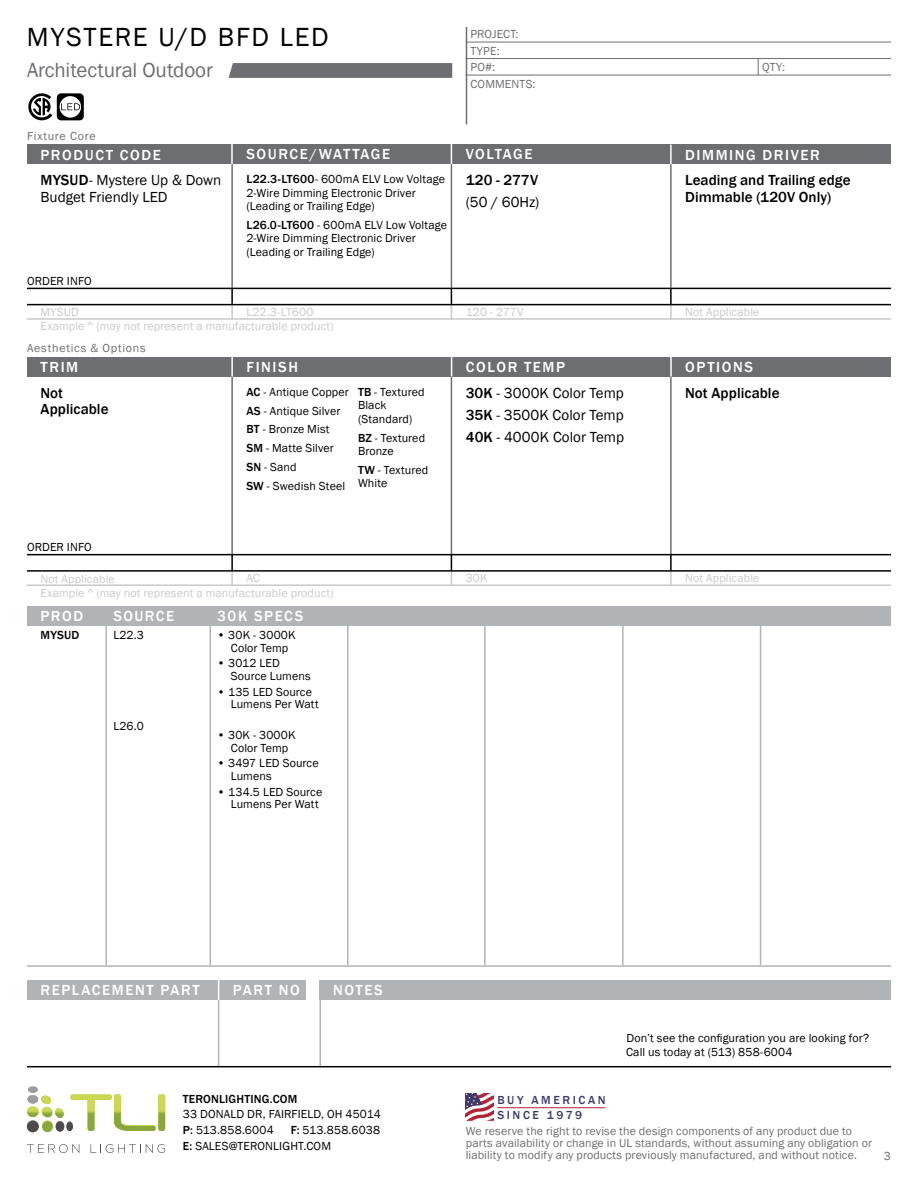
<style>
.page{position:relative;width:918px;height:1188px;background:#fff}
.page>*{position:absolute;margin:0;border:0;box-sizing:border-box;transform-origin:0 0}
.t1{font:27px "Franklin Gothic";letter-spacing:.065em;color:#000}
.t2{font:21px "Franklin Gothic";letter-spacing:-.005em;color:#6d6e71}
.t3{font:500 15px "Franklin Gothic";letter-spacing:.105em;color:#fff}
.t4{font:15px/21.9px "Franklin Gothic";color:#000}
.t5{font:500 15px/16.5px "Franklin Gothic";letter-spacing:.005em;color:#000}
.t6{font:12px/13.5px "Franklin Gothic";letter-spacing:.01em;color:#000}
.t7{font:12px/12px "Franklin Gothic";letter-spacing:.01em;color:#6d6e71}
.t8{font:12px "Franklin Gothic";letter-spacing:.01em;color:#c8c9cb}
.t9{font:500 12px "Franklin Gothic";letter-spacing:.015em;color:#000}
.t10{font:500 12px/15px "Franklin Gothic";letter-spacing:.215em;color:#3d3b6e}
.t11{font:12px "Franklin Gothic";letter-spacing:.065em;color:#6d6e71}
.t12{font:12px "Franklin Gothic";letter-spacing:.06em;color:#6d6e71}
.s1{font-weight:500}
</style>
<div class="page">
<hr style="left:218px;top:997px;width:1px;height:70px;background:#b1b4b6">
<hr style="left:231px;top:370px;width:2px;height:185px;background:#6d6e71">
<hr style="left:670px;top:370px;width:2px;height:185px;background:#6d6e71">
<hr style="left:451px;top:370px;width:1px;height:185px;background:#6d6e71">
<hr style="left:231px;top:158px;width:2px;height:130px;background:#6d6e71">
<hr style="left:670px;top:158px;width:2px;height:130px;background:#6d6e71">
<hr style="left:451px;top:158px;width:1px;height:130px;background:#6d6e71">
<div style="left:27px;top:145px;width:864px;height:19px;background:#6d6e71"></div>
<hr style="left:466px;top:27px;width:1px;height:97px;background:#6d6e71">
<hr style="left:466px;top:42px;width:425px;height:1px;background:#6d6e71">
<hr style="left:466px;top:58px;width:425px;height:1px;background:#6d6e71">
<hr style="left:466px;top:75px;width:425px;height:1px;background:#6d6e71">
<hr style="left:231px;top:141px;width:2px;height:23px;background:#fff">
<svg style="left:670px;top:145px;width:2px;height:19px"></svg>
<svg style="left:451px;top:145px;width:1px;height:19px"></svg>
<div style="left:27px;top:357px;width:864px;height:20px;background:#6d6e71"></div>
<div style="left:27px;top:606px;width:864px;height:20px;background:#b1b4b6"></div>
<hr style="left:231px;top:351px;width:2px;height:26px;background:#fff">
<hr style="left:670px;top:354px;width:2px;height:23px;background:#fff">
<svg style="left:451px;top:357px;width:1px;height:20px"></svg>
<div style="left:27px;top:980px;width:279px;height:20px;background:#b1b4b6"></div>
<div style="left:320px;top:980px;width:571px;height:20px;background:#b1b4b6"></div>
<svg style="left:758px;top:59px;width:1px;height:16px"></svg>
<svg style="left:670px;top:289px;width:2px;height:29px"></svg>
<svg style="left:451px;top:289px;width:1px;height:29px"></svg>
<svg style="left:231px;top:289px;width:2px;height:29px"></svg>
<hr style="left:27px;top:288px;width:864px;height:1px;background:#000">
<hr style="left:27px;top:304px;width:864px;height:1px;background:#000">
<hr style="left:27px;top:318px;width:864px;height:2px;background:#c8c9cb">
<svg style="left:670px;top:555px;width:2px;height:29px"></svg>
<svg style="left:451px;top:555px;width:1px;height:29px"></svg>
<svg style="left:231px;top:555px;width:2px;height:29px"></svg>
<hr style="left:27px;top:554px;width:864px;height:1px;background:#000">
<hr style="left:27px;top:570px;width:864px;height:2px;background:#000">
<hr style="left:27px;top:584px;width:864px;height:2px;background:#c8c9cb">
<hr style="left:105px;top:610px;width:2px;height:355px;background:#b1b4b6">
<hr style="left:622px;top:610px;width:2px;height:355px;background:#b1b4b6">
<hr style="left:760px;top:610px;width:1px;height:355px;background:#b1b4b6">
<hr style="left:210px;top:610px;width:1px;height:355px;background:#b1b4b6">
<hr style="left:347px;top:610px;width:2px;height:355px;background:#b1b4b6">
<hr style="left:484px;top:610px;width:2px;height:355px;background:#b1b4b6">
<hr style="left:27px;top:965px;width:864px;height:2px;background:#b1b4b6">
<svg style="left:218px;top:980px;width:1px;height:20px"></svg>
<hr style="left:320px;top:997px;width:1px;height:70px;background:#b1b4b6">
<svg style="left:229px;top:63px;width:223px;height:15px;background:#6f7073"></svg>
<svg style="left:28px;top:93px;width:56px;height:27px"></svg>
<hr style="left:27px;top:1066px;width:864px;height:1px;background:#000">
<svg style="left:27px;top:1086px;width:138px;height:46px"></svg>
<svg style="left:27px;top:1144px;width:52px;height:9px"></svg>
<svg style="left:91px;top:1144px;width:74px;height:9px"></svg>
<svg style="left:466px;top:1093px;width:28px;height:28px"></svg>
<hr style="left:497px;top:1107px;width:108px;height:1px;background:#b22335">
<h1 class="t1" style="left:27px;top:20px;width:303px">MYSTERE U/D BFD LED</h1>
<h2 class="t2" style="left:27px;top:57px;width:187px">Architectural Outdoor</h2>
<p class="t12" style="left:27px;top:129px;width:70px">Fixture Core</p>
<p class="t7" style="left:470px;top:26px;width:50px;line-height:16.4px">PROJECT:<br>TYPE:</p>
<p class="t7" style="left:470px;top:78px;width:67px">COMMENTS:</p>
<p class="t7" style="left:470px;top:61px;width:26px">PO#:</p>
<p class="t7" style="left:762px;top:61px;width:24px">QTY:</p>
<p class="t3" style="left:40px;top:146px;width:122px">PRODUCT CODE</p>
<p class="t3" style="left:246px;top:145px;width:145px">SOURCE/WATTAGE</p>
<p class="t3" style="left:466px;top:145px;width:68px">VOLTAGE</p>
<p class="t3" style="left:685px;top:146px;width:136px">DIMMING DRIVER</p>
<p class="t4" style="left:40px;top:172px;width:182px;line-height:16.5px"><span class="s1">MYSUD</span>- Mystere Up &amp; Down<br>Budget Friendly LED</p>
<p class="t6" style="left:246px;top:173px;width:200px"><span class="s1">L22.3-LT600</span>- 600mA ELV Low Voltage<br>2-Wire Dimming Electronic Driver (Leading or Trailing Edge)</p>
<p class="t6" style="left:246px;top:219px;width:202px"><span class="s1">L26.0-LT600</span> - 600mA ELV Low Voltage<br>2-Wire Dimming Electronic Driver (Leading or Trailing Edge)</p>
<p class="t6" style="left:27px;top:275px;width:66px">ORDER INFO</p>
<p class="t5" style="left:466px;top:172px;width:74px">120 - 277V</p>
<p class="t4" style="left:466px;top:191px;width:75px">(50 / 60Hz)</p>
<p class="t5" style="left:685px;top:172px;width:167px">Leading and Trailing edge<br>Dimmable (120V Only)</p>
<p class="t8" style="left:41px;top:305px;width:40px">MYSUD</p>
<p class="t8" style="left:246px;top:305px;width:69px">L22.3-LT600</p>
<p class="t8" style="left:466px;top:305px;width:59px">120 - 277V</p>
<p class="t8" style="left:685px;top:305px;width:76px">Not Applicable</p>
<p class="t8" style="left:40px;top:319px;width:295px">Example ^ (may not represent a manufacturable product)</p>
<p class="t11" style="left:27px;top:341px;width:120px">Aesthetics &amp; Options</p>
<p class="t3" style="left:41px;top:358px;width:39px">TRIM</p>
<p class="t3" style="left:247px;top:358px;width:53px">FINISH</p>
<p class="t3" style="left:466px;top:358px;width:101px">COLOR TEMP</p>
<p class="t3" style="left:685px;top:358px;width:69px">OPTIONS</p>
<p class="t5" style="left:40px;top:385px;width:70px">Not<br>Applicable</p>
<p class="t6" style="left:27px;top:540px;width:66px">ORDER INFO</p>
<p class="t6" style="left:246px;top:382px;width:104px;line-height:18.9px"><span class="s1">AC</span> - Antique Copper<br><span class="s1">AS</span> - Antique Silver<br><span class="s1">BT</span> - Bronze Mist<br><span class="s1">SM</span> - Matte Silver<br><span class="s1">SN</span> - Sand<br><span class="s1">SW</span> - Swedish Steel</p>
<p class="t6" style="left:358px;top:385px;width:68px"><span class="s1">TB</span> - Textured<br>Black (Standard)</p>
<p class="t6" style="left:358px;top:431px;width:69px"><span class="s1">BZ</span> - Textured<br>Bronze</p>
<p class="t6" style="left:358px;top:463px;width:72px"><span class="s1">TW</span> - Textured<br>White</p>
<p class="t4" style="left:466px;top:382px;width:160px;text-align:justify"><span class="s1">30K</span> - 3000K Color Temp <span class="s1">35K</span> - 3500K Color Temp <span class="s1">40K</span> - 4000K Color Temp</p>
<p class="t5" style="left:685px;top:385px;width:96px">Not Applicable</p>
<p class="t8" style="left:41px;top:571px;width:76px">Not Applicable</p>
<p class="t8" style="left:466px;top:571px;width:23px">30K</p>
<p class="t8" style="left:685px;top:571px;width:76px">Not Applicable</p>
<p class="t8" style="left:246px;top:571px;width:15px">AC</p>
<p class="t8" style="left:40px;top:585px;width:295px">Example ^ (may not represent a manufacturable product)</p>
<p class="t3" style="left:40px;top:606px;width:44px">PROD</p>
<p class="t3" style="left:113px;top:606px;width:62px">SOURCE</p>
<p class="t9" style="left:40px;top:628px;width:40px">MYSUD</p>
<p class="t6" style="left:113px;top:629px;width:32px">L22.3</p>
<p class="t6" style="left:113px;top:719px;width:32px">L26.0</p>
<p class="t3" style="left:217px;top:606px;width:88px">30K SPECS</p>
<p class="t6" style="left:217px;top:629px;width:80px;line-height:12.8px;text-align:center">• 30K - 3000K<br>Color Temp</p>
<p class="t6" style="left:231px;top:657px;width:81px;line-height:12.8px;text-indent:-13px">• 3012 LED<br>Source Lumens</p>
<p class="t6" style="left:231px;top:686px;width:90px;line-height:12.8px;text-indent:-13px">• 135 LED Source<br>Lumens Per Watt</p>
<p class="t6" style="left:217px;top:729px;width:80px;line-height:12.8px;text-align:center">• 30K - 3000K<br>Color Temp</p>
<p class="t6" style="left:231px;top:757px;width:89px;line-height:12.8px;text-indent:-13px">• 3497 LED Source<br>Lumens</p>
<p class="t6" style="left:231px;top:786px;width:93px;line-height:12.8px;text-indent:-13px">• 134.5 LED Source<br>Lumens Per Watt</p>
<p class="t3" style="left:40px;top:981px;width:161px">REPLACEMENT PART</p>
<p class="t3" style="left:233px;top:981px;width:69px">PART NO</p>
<p class="t3" style="left:333px;top:981px;width:51px">NOTES</p>
<p class="t6" style="left:626px;top:1032px;width:245px">Don’t see the configuration you are looking for?<br>Call us today at (513) 858-6004</p>
<p class="t9" style="left:183px;top:1091px;width:116px">TERONLIGHTING.COM</p>
<p class="t6" style="left:183px;top:1107px;width:200px;line-height:15.8px">33 DONALD DR, FAIRFIELD, OH 45014<br><span class="s1">P:</span> 513.858.6004</p>
<p class="t10" style="left:497px;top:1093px;width:110px">BUY AMERICAN<br>SINCE 1979</p>
<p class="t6" style="left:183px;top:1123px;width:199px;line-height:15.8px;text-indent:108px"><span class="s1">F:</span> 513.858.6038<br><span class="s1">E:</span> SALES@TERONLIGHT.COM</p>
<p class="t7" style="left:466px;top:1125px;width:408px">We reserve the right to revise the design components of any product due to parts availability or change in UL standards, without assuming any obligation or liability to modify any products previously manufactured, and without notice.</p>
<p class="t7" style="left:884px;top:1150px;width:9px">3</p>
</div>
